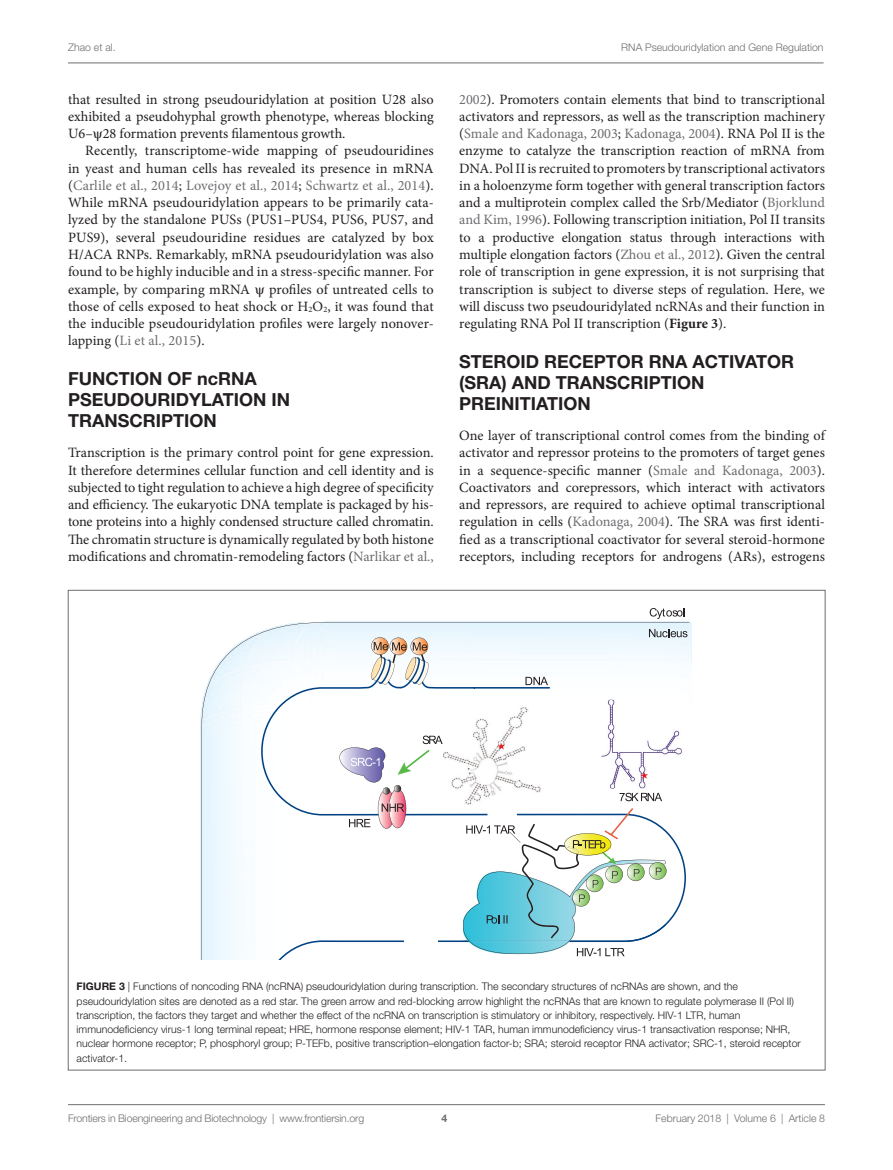
<style>
.page{position:relative;width:893px;height:1170px;background:#fff}
.page>*{position:absolute;margin:0;border:0;box-sizing:border-box;transform-origin:0 0}
.t1{font:700 18px/21px "Helvetica Neue LT Std";color:#231f20}
.t2{font:14.25px/17.2px "Minion Pro";color:#231f20;text-align:justify}
.t3{font:300 10.5px/14.2px "Helvetica Neue LT Std";color:#231f20}
.t4{font:300 10.5px "Helvetica Neue LT Std";color:#6c6d70}
.t5{font:700 10.5px "Helvetica Neue LT Std";color:#231f20}
.t6{font:700 10.5px "Helvetica Neue LT Std";color:#6c6d70}
.s1{font-family:"STIX General"}
.s2{color:#6c6d70}
.s3{font-weight:700}
</style>
<div class="page">
<svg style="left:200px;top:608px;width:491px;height:352px"></svg>
<hr style="left:68px;top:63px;width:756px;height:1px;background:#6c6d70">
<hr style="left:68px;top:1104px;width:757px;height:1px;background:#6c6d70">
<p class="t4" style="left:68px;top:41px;width:49px">Zhao et al.</p>
<p class="t4" style="left:621px;top:41px;width:204px">RNA Pseudouridylation and Gene Regulation</p>
<p class="t2" style="left:68px;top:90px;width:367px">that resulted in strong pseudouridylation at position U28 also exhibited a pseudohyphal growth phenotype, whereas blocking U6–<span class="s1">ψ</span>28 formation prevents filamentous growth.</p>
<p class="t2" style="left:68px;top:142px;width:367px;text-indent:17px">Recently, transcriptome-wide mapping of pseudouridines in yeast and human cells has revealed its presence in mRNA (<span class="s2">Carlile et al., 2014</span>; <span class="s2">Lovejoy et al., 2014</span>; <span class="s2">Schwartz et al., 2014</span>).<br>While mRNA pseudouridylation appears to be primarily cata&shy;lyzed by the standalone PUSs (PUS1–PUS4, PUS6, PUS7, and PUS9), several pseudouridine residues are catalyzed by box H/ACA RNPs. Remarkably, mRNA pseudouridylation was also found to be highly inducible and in a stress-specific manner. For example, by comparing mRNA <span class="s1">ψ</span> profiles of untreated cells to those of cells exposed to heat shock or H<sub>2</sub>O<sub>2</sub>, it was found that the inducible pseudouridylation profiles were largely nonover&shy;lapping (<span class="s2">Li et al., 2015</span>).</p>
<p class="t1" style="left:68px;top:368px;width:223px">FUNCTION OF NCRNA<br>PSEUDOURIDYLATION IN<br>TRANSCRIPTION</p>
<p class="t2" style="left:68px;top:444px;width:367px">Transcription is the primary control point for gene expression.<br>It therefore determines cellular function and cell identity and is subjected to tight regulation to achieve a high degree of specificity and efficiency. The eukaryotic DNA template is packaged by his&shy;tone proteins into a highly condensed structure called chromatin.<br>The chromatin structure is dynamically regulated by both histone modifications and chromatin-remodeling factors (<span class="s2">Narlikar et al.,</span></p>
<p class="t2" style="left:459px;top:90px;width:367px"><span class="s2">2002</span>). Promoters contain elements that bind to transcriptional activators and repressors, as well as the transcription machinery (<span class="s2">Smale and Kadonaga, 2003</span>; <span class="s2">Kadonaga, 2004</span>). RNA Pol II is the enzyme to catalyze the transcription reaction of mRNA from DNA. Pol II is recruited to promoters by transcriptional activators in a holoenzyme form together with general transcription factors and a multiprotein complex called the Srb/Mediator (<span class="s2">Bjorklund and Kim, 1996</span>). Following transcription initiation, Pol II transits to a productive elongation status through interactions with multiple elongation factors (<span class="s2">Zhou et al., 2012</span>). Given the central role of transcription in gene expression, it is not surprising that transcription is subject to diverse steps of regulation. Here, we will discuss two pseudouridylated ncRNAs and their function in regulating RNA Pol II transcription (<span class="s3">Figure 3</span>).</p>
<p class="t1" style="left:459px;top:350px;width:336px">STEROID RECEPTOR RNA ACTIVATOR (SRA) AND TRANSCRIPTION<br>PREI NITIATION</p>
<p class="t2" style="left:459px;top:427px;width:367px">One layer of transcriptional control comes from the binding of activator and repressor proteins to the promoters of target genes in a sequence-specific manner (<span class="s2">Smale and Kadonaga, 2003</span>).<br>Coactivators and corepressors, which interact with activators and repressors, are required to achieve optimal transcriptional regulation in cells (<span class="s2">Kadonaga, 2004</span>). The SRA was first identi&shy;fied as a transcriptional coactivator for several steroid-hormone receptors, including receptors for androgens (ARs), estrogens</p>
<p class="t3" style="left:77px;top:979px;width:726px;text-indent:33px"><span class="s3">E 3</span> | Functions of noncoding RNA (ncRNA) pseudouridylation during transcription. The secondary structures of ncRNAs are shown, and the pseudouridylation sites are denoted as a red star. The green arrow and red-blocking arrow highlight the ncRNAs that are known to regulate polymerase II (Pol II) transcription, the factors they target and whether the effect of the ncRNA on transcription is stimulatory or inhibitory, respectively. HIV-1 LTR, human immunodeficiency virus-1 long terminal repeat; HRE, hormone response element; HIV-1 TAR, human immunodeficiency virus-1 transactivation response; NHR, nuclear hormone receptor; P, phosphoryl group; P-TEFb, positive transcription–elongation factor-b; SRA; steroid receptor RNA activator; SRC-1, steroid receptor activator-1.</p>
<p class="t5" style="left:77px;top:980px;width:18px">FIGUR</p>
<p class="t4" style="left:68px;top:1111px;width:298px">Frontiers in Bioengineering and Biotechnology | www.frontiersin.org</p>
<p class="t4" style="left:656px;top:1111px;width:171px">February 2018 | Volume 6 | Article 8</p>
<p class="t6" style="left:441px;top:1111px;width:7px">4</p>
</div>
